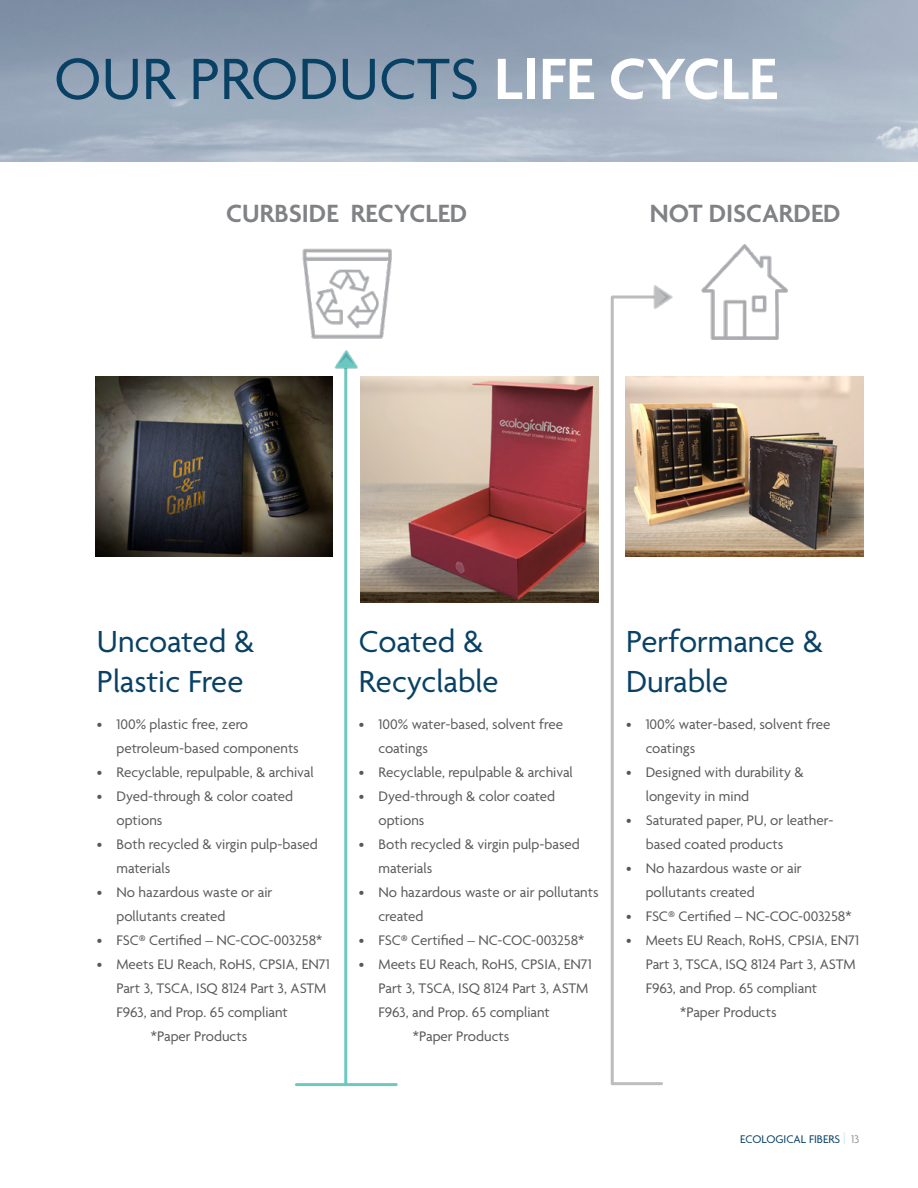
<style>
.page{position:relative;width:918px;height:1188px;background:#fff}
.page>*{position:absolute;margin:0;border:0;box-sizing:border-box;transform-origin:0 0}
.t1{font:63px "Agenda";color:#094165}
.t2{font:33px/39.6px "Agenda";color:#094165}
.t3{font:600 27px "Agenda";color:#808285}
.t4{font:15px/24px "Agenda";color:#58595b}
.t5{font:12px "Agenda";color:#094165}
.s1{font-weight:600;color:#fff}
.s2{color:#c5e4f5}
.s3{color:#939598}
</style>
<div class="page">
<hr style="left:296px;top:1083px;width:100px;height:3px;background:#6cc8c1">
<img style="left:701px;top:244px;width:87px;height:96px">
<img style="left:302px;top:248px;width:90px;height:91px">
<hr style="left:344px;top:366px;width:3px;height:717px;background:#6cc8c1">
<img style="left:334px;top:350px;width:24px;height:21px">
<svg style="left:610px;top:295px;width:50px;height:791px"></svg>
<img style="left:651px;top:285px;width:22px;height:24px">
<hr style="left:613px;top:1082px;width:49px;height:3px;background:#bcbec0">
<img style="left:95px;top:376px;width:237px;height:180px">
<img style="left:625px;top:376px;width:239px;height:180px">
<img style="left:361px;top:376px;width:237px;height:226px">
<h1 class="t1" style="left:54px;top:45px;width:725px">OUR PRODUCTS <span class="s1">LIFE CYCLE</span></h1>
<h3 class="t3" style="left:226px;top:199px;width:243px">CURBSIDE RECYCLED</h3>
<h3 class="t3" style="left:650px;top:199px;width:192px">NOT DISCARDED</h3>
<h2 class="t2" style="left:97px;top:624px;width:159px">Uncoated &amp;<br>Plastic Free</h2>
<p class="t4" style="left:116px;top:713px;width:184px;text-indent:-20px">• 100% plastic free, zero petroleum-based components</p>
<p class="t4" style="left:97px;top:761px;width:218px">• Recyclable, repulpable, &amp; archival</p>
<p class="t4" style="left:116px;top:785px;width:178px;text-indent:-20px">• Dyed-through &amp; color coated options</p>
<p class="t4" style="left:116px;top:833px;width:203px;text-indent:-20px">• Both recycled &amp; virgin pulp-based materials</p>
<p class="t4" style="left:116px;top:881px;width:158px;text-indent:-20px">• No hazardous waste or air pollutants created</p>
<p class="t4" style="left:97px;top:929px;width:227px">• FSC® Certified – NC-COC-003258*</p>
<p class="t4" style="left:97px;top:953px;width:234px">• Meets EU Reach, RoHS, CPSIA, EN71</p>
<p class="t4" style="left:116px;top:977px;width:211px">Part 3, TSCA, ISQ 8124 Part 3, ASTM</p>
<p class="t4" style="left:116px;top:1001px;width:173px">F963, and Prop. 65 compliant</p>
<p class="t4" style="left:151px;top:1025px;width:98px">*Paper Products</p>
<h2 class="t2" style="left:359px;top:624px;width:141px">Coated &amp;<br>Recyclable</h2>
<p class="t4" style="left:378px;top:713px;width:186px;text-indent:-20px">• 100% water-based, solvent free coatings</p>
<p class="t4" style="left:359px;top:761px;width:215px">• Recyclable, repulpable &amp; archival</p>
<p class="t4" style="left:378px;top:785px;width:178px;text-indent:-20px">• Dyed-through &amp; color coated options</p>
<p class="t4" style="left:378px;top:833px;width:203px;text-indent:-20px">• Both recycled &amp; virgin pulp-based materials</p>
<p class="t4" style="left:378px;top:881px;width:222px;text-indent:-20px">• No hazardous waste or air pollutants created</p>
<p class="t4" style="left:359px;top:929px;width:227px">• FSC® Certified – NC-COC-003258*</p>
<p class="t4" style="left:359px;top:953px;width:234px">• Meets EU Reach, RoHS, CPSIA, EN71</p>
<p class="t4" style="left:378px;top:977px;width:211px">Part 3, TSCA, ISQ 8124 Part 3, ASTM</p>
<p class="t4" style="left:378px;top:1001px;width:173px">F963, and Prop. 65 compliant</p>
<p class="t4" style="left:413px;top:1025px;width:98px">*Paper Products</p>
<h2 class="t2" style="left:626px;top:624px;width:198px">Performance &amp;<br>Durable</h2>
<p class="t4" style="left:646px;top:713px;width:186px;text-indent:-20px">• 100% water-based, solvent free coatings</p>
<p class="t4" style="left:646px;top:761px;width:160px;text-indent:-20px">• Designed with durability &amp; longevity in mind</p>
<p class="t4" style="left:646px;top:809px;width:189px;text-indent:-20px">• Saturated paper, PU, or leather&shy;based coated products</p>
<p class="t4" style="left:646px;top:857px;width:158px;text-indent:-20px">• No hazardous waste or air pollutants created</p>
<p class="t4" style="left:626px;top:905px;width:227px">• FSC® Certified – NC-COC-003258*</p>
<p class="t4" style="left:626px;top:929px;width:234px">• Meets EU Reach, RoHS, CPSIA, EN71</p>
<p class="t4" style="left:646px;top:953px;width:211px">Part 3, TSCA, ISQ 8124 Part 3, ASTM</p>
<p class="t4" style="left:646px;top:977px;width:173px">F963, and Prop. 65 compliant</p>
<p class="t4" style="left:680px;top:1001px;width:98px">*Paper Products</p>
<p class="t5" style="left:740px;top:1132px;width:121px">ECOLOGICAL FIBERS <span class="s2">|</span> <span class="s3">13</span></p>
</div>
